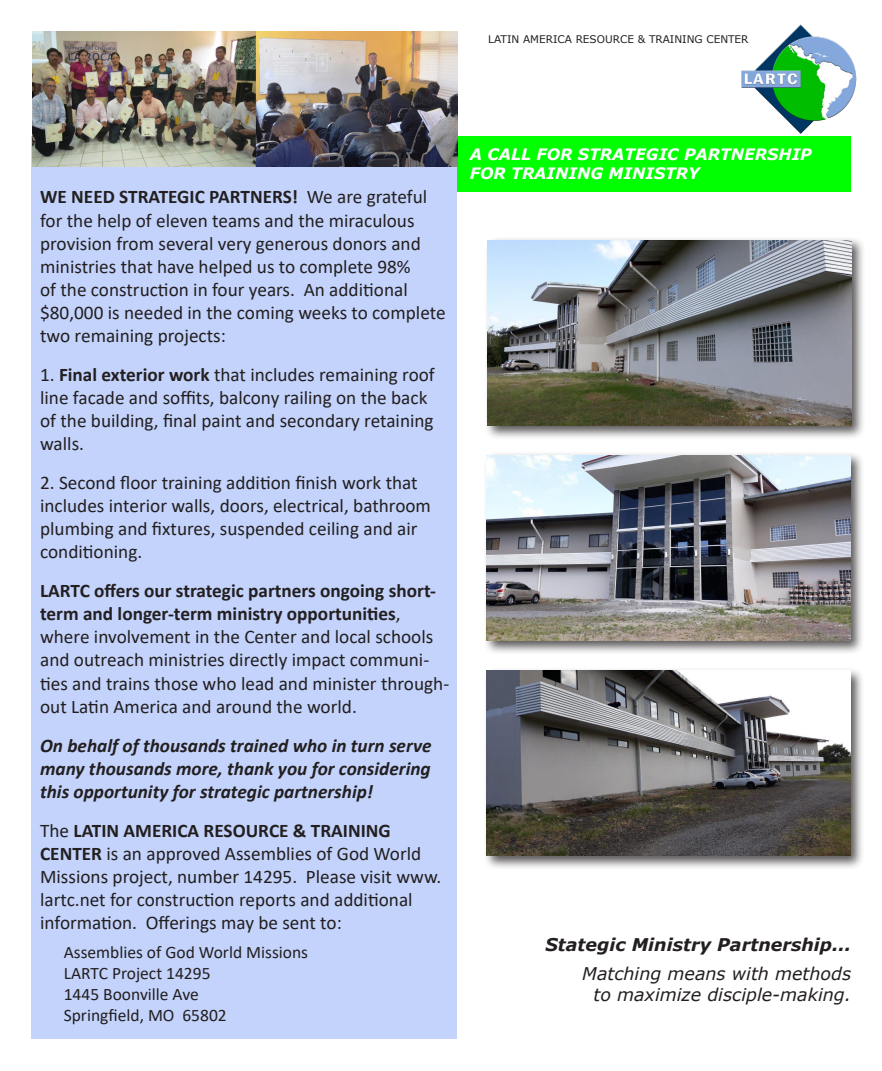
<style>
.page{position:relative;width:882px;height:1071px;background:#fff}
.page>*{position:absolute;margin:0;border:0;box-sizing:border-box;transform-origin:0 0}
.t1{font:19.25px/23.1px "Calibri";color:#231f20}
.t2{font:italic 700 19.25px/23.1px "Calibri";color:#231f20;text-align:justify}
.t3{font:17.5px/21px "Calibri";color:#231f20}
.t4{font:italic 17.5px/21px "Verdana";color:#231f20;text-align:right}
.t5{font:italic 700 17.5px "Verdana";color:#231f20}
.t6{font:italic 700 15.75px/18.9px "Verdana";color:#fff}
.t7{font:10.5px "Verdana";color:#231f20}
.s1{font-weight:700}
</style>
<div class="page">
<div style="left:32px;top:136px;width:425px;height:904px;background:#c3d3fb"></div>
<div style="left:457px;top:136px;width:393px;height:56px;background:#0f0"></div>
<img style="left:741px;top:24px;width:116px;height:110px">
<img style="left:32px;top:31px;width:425px;height:135px">
<div style="left:485px;top:237px;width:381px;height:203px;background:#231f20;opacity:.75"></div>
<img style="left:488px;top:240px;width:363px;height:185px">
<div style="left:484px;top:451px;width:381px;height:204px;background:#231f20;opacity:.75"></div>
<img style="left:487px;top:455px;width:363px;height:185px">
<div style="left:484px;top:667px;width:381px;height:203px;background:#231f20;opacity:.75"></div>
<img style="left:487px;top:671px;width:363px;height:185px">
<p class="t7" style="left:488px;top:32px;width:262px">LATIN AMERICA RESOURCE &amp; TRAINING CENTER</p>
<p class="t6" style="left:470px;top:145px;width:343px">A CALL FOR STRATEGIC PARTNERSHIP<br>FOR TRAINING MINISTRY</p>
<p class="t1" style="left:40px;top:185px;width:407px"><span class="s1">WE NEED STRATEGIC PARTNERS!</span> We are grateful for the help of eleven teams and the miraculous provision from several very generous donors and ministries that have helped us to complete 98%<br>of the construction in four years. An additional $80,000 is needed in the coming weeks to complete two remaining projects:</p>
<p class="t1" style="left:40px;top:362px;width:396px">1. <span class="s1">Final exterior work</span> that includes remaining roof line facade and soffits, balcony railing on the back of the building, final paint and secondary retaining walls.</p>
<p class="t1" style="left:40px;top:471px;width:392px">2. Second floor training addition finish work that includes interior walls, doors, electrical, bathroom plumbing and fixtures, suspended ceiling and air conditioning.</p>
<p class="t1" style="left:40px;top:579px;width:411px"><span class="s1">LARTC offers our strategic partners ongoing short&shy;term and longer-term ministry opportunities</span>, where involvement in the Center and local schools and outreach ministries directly impact communi&shy;ties and trains those who lead and minister through&shy;out Latin America and around the world.</p>
<p class="t2" style="left:40px;top:733px;width:393px">On behalf of thousands trained who in turn serve many thousands more, thank you for considering this opportunity for strategic partnership!</p>
<p class="t1" style="left:40px;top:818px;width:403px">The <span class="s1">LATIN AMERICA RESOURCE &amp; TRAINING CENTER</span> is an approved Assemblies of God World Missions project, number 14295. Please visit www. lartc.net for construction reports and additional information. Offerings may be sent to:</p>
<p class="t3" style="left:64px;top:941px;width:246px">Assemblies of God World Missions<br>LARTC Project 14295<br>1445 Boonville Ave<br>Springfield, MO 65802</p>
<p class="t5" style="left:546px;top:932px;width:307px">Stategic Ministry Partnership...</p>
<p class="t4" style="left:582px;top:963px;width:270px">Matching means with methods to maximize disciple-making.</p>
</div>
